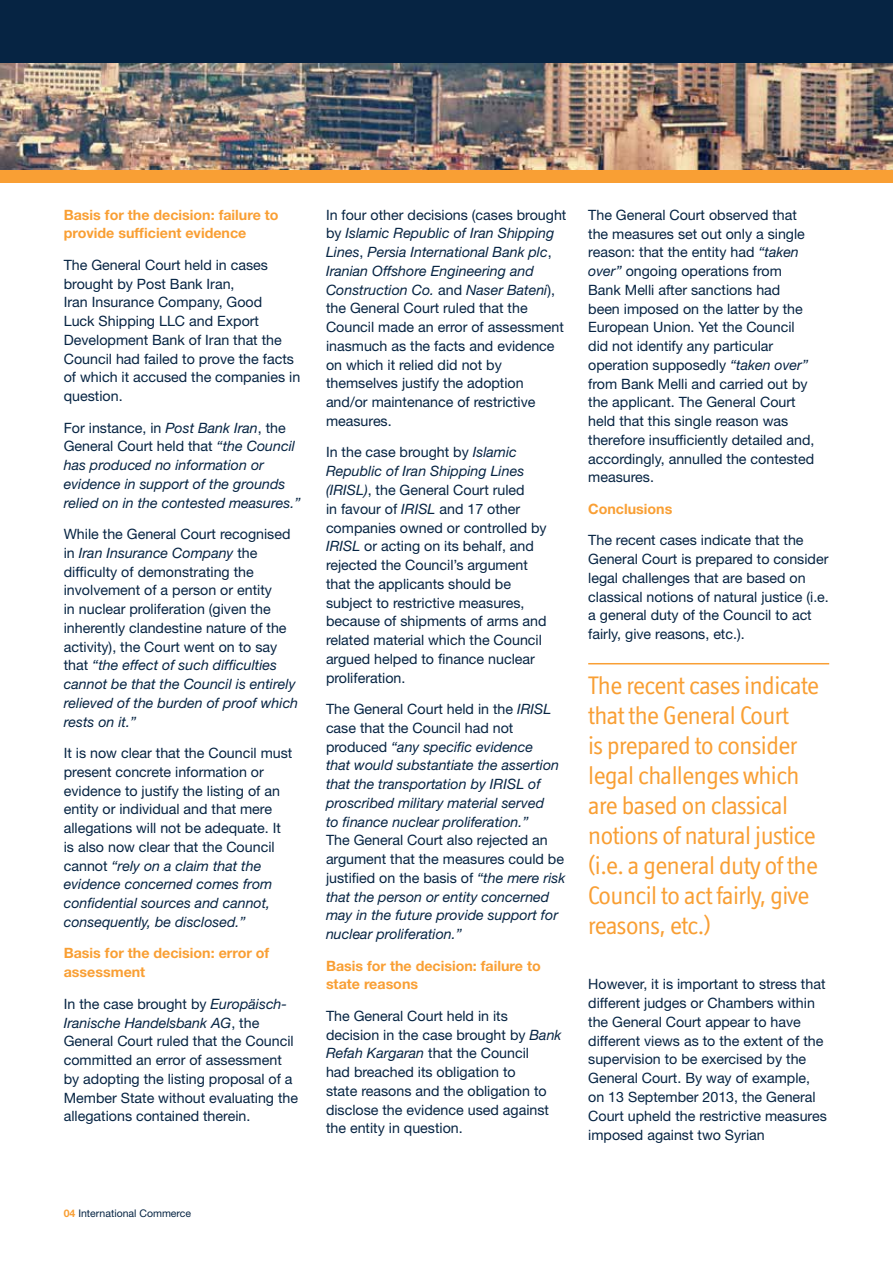
<style>
.page{position:relative;width:893px;height:1263px;background:#fff}
.page>*{position:absolute;margin:0;border:0;box-sizing:border-box;transform-origin:0 0}
.t1{font:25.5px/30px "Officina Display ITC";letter-spacing:-.02em;color:#f99f34}
.t2{font:14.25px/18.8px "Helvetica Neue";color:#062443}
.t3{font:italic 14.25px/18.8px "Helvetica Neue";color:#062443}
.t4{font:700 14.25px/18.8px "Helvetica Neue";color:#f99f34}
.t5{font:10.5px "Helvetica Neue";color:#062443}
.s1{font-style:normal}
.s2{font-style:italic}
.s3{font-weight:700;color:#f99f34}
</style>
<div class="page">
<div style="left:0;top:0;width:893px;height:170px;background:#062443"></div>
<img style="left:0;top:64px;width:893px;height:106px">
<div style="left:0;top:170px;width:893px;height:13px;background:#f99f34"></div>
<hr style="left:588px;top:663px;width:241px;height:1px;background:#f99f34">
<p class="t4" style="left:64px;top:205px;width:216px">Basis for the decision: failure to provide sufficient evidence</p>
<p class="t2" style="left:64px;top:255px;width:238px">The General Court held in cases brought by Post Bank Iran,<br>Iran Insurance Company, Good<br>Luck Shipping LLC and Export<br>Development Bank of Iran that the<br>Council had failed to prove the facts of which it accused the companies in question.</p>
<p class="t3" style="left:64px;top:418px;width:238px"><span class="s1">For instance, in</span> Post Bank Iran<span class="s1">, the General Court held that</span> “the Council has produced no information or evidence in support of the grounds relied on in the contested measures.”</p>
<p class="t2" style="left:64px;top:524px;width:236px">While the General Court recognised in <span class="s2">Iran Insurance Company</span> the difficulty of demonstrating the involvement of a person or entity<br>in nuclear proliferation (given the inherently clandestine nature of the activity), the Court went on to say that <span class="s2">“the effect of such difficulties cannot be that the Council is entirely relieved of the burden of proof which rests on it.”</span></p>
<p class="t2" style="left:64px;top:743px;width:230px">It is now clear that the Council must present concrete information or evidence to justify the listing of an entity or individual and that mere allegations will not be adequate. It is also now clear that the Council cannot <span class="s2">“rely on a claim that the evidence concerned comes from confidential sources and cannot, consequently, be disclosed.”</span></p>
<p class="t4" style="left:64px;top:944px;width:207px">Basis for the decision: error of assessment</p>
<p class="t2" style="left:64px;top:994px;width:236px">In the case brought by <span class="s2">Europäisch-Iranische Handelsbank AG</span>, the General Court ruled that the Council committed an error of assessment by adopting the listing proposal of a Member State without evaluating the allegations contained therein.</p>
<p class="t2" style="left:326px;top:205px;width:242px">In four other decisions (cases brought by <span class="s2">Islamic Republic of Iran Shipping<br>Lines</span>, <span class="s2">Persia International Bank plc</span>,<br><span class="s2">Iranian Offshore Engineering and<br>Construction Co.</span> and <span class="s2">Naser Bateni</span>), the General Court ruled that the<br>Council made an error of assessment inasmuch as the facts and evidence on which it relied did not by themselves justify the adoption and/or maintenance of restrictive measures.</p>
<p class="t2" style="left:326px;top:443px;width:222px">In the case brought by <span class="s2">Islamic<br>Republic of Iran Shipping Lines (IRISL)</span>, the General Court ruled<br>in favour of <span class="s2">IRISL</span> and 17 other companies owned or controlled by<br><span class="s2">IRISL</span> or acting on its behalf, and rejected the Council’s argument that the applicants should be subject to restrictive measures, because of shipments of arms and related material which the Council argued helped to finance nuclear proliferation.</p>
<p class="t3" style="left:326px;top:699px;width:235px"><span class="s1">The General Court held in the</span> IRISL <span class="s1">case that the Council had not produced</span> “any specific evidence that would substantiate the assertion that the transportation by IRISL of proscribed military material served to finance nuclear proliferation.”</p>
<p class="t3" style="left:326px;top:831px;width:241px"><span class="s1">The General Court also rejected an argument that the measures could be justified on the basis of</span> “the mere risk that the person or entity concerned may in the future provide support for nuclear proliferation.”</p>
<p class="t4" style="left:326px;top:956px;width:216px">Basis for the decision: failure to state reasons</p>
<p class="t2" style="left:326px;top:1006px;width:237px">The General Court held in its decision in the case brought by <span class="s2">Bank<br>Refah Kargaran</span> that the Council<br>had breached its obligation to<br>state reasons and the obligation to disclose the evidence used against the entity in question.</p>
<p class="t2" style="left:588px;top:205px;width:228px">The General Court observed that the measures set out only a single reason: that the entity had <span class="s2">“taken over”</span> ongoing operations from<br>Bank Melli after sanctions had been imposed on the latter by the<br>European Union. Yet the Council did not identify any particular operation supposedly <span class="s2">“taken over” </span>from Bank Melli and carried out by the applicant. The General Court held that this single reason was therefore insufficiently detailed and, accordingly, annulled the contested measures.</p>
<p class="t4" style="left:588px;top:499px;width:86px">Conclusions</p>
<p class="t2" style="left:588px;top:531px;width:242px">The recent cases indicate that the General Court is prepared to consider legal challenges that are based on classical notions of natural justice (i.e. a general duty of the Council to act fairly, give reasons, etc.).</p>
<h1 class="t1" style="left:588px;top:670px;width:232px">The recent cases indicate that the General Court<br>is prepared to consider legal challenges which are based on classical notions of natural justice (i.e. a general duty of the<br>Council to act fairly, give reasons, etc.)</h1>
<p class="t2" style="left:588px;top:975px;width:240px">However, it is important to stress that different judges or Chambers within the General Court appear to have different views as to the extent of the supervision to be exercised by the General Court. By way of example, on 13 September 2013, the General Court upheld the restrictive measures imposed against two Syrian</p>
<p class="t5" style="left:64px;top:1206px;width:129px"><span class="s3">04</span> International Commerce</p>
</div>
